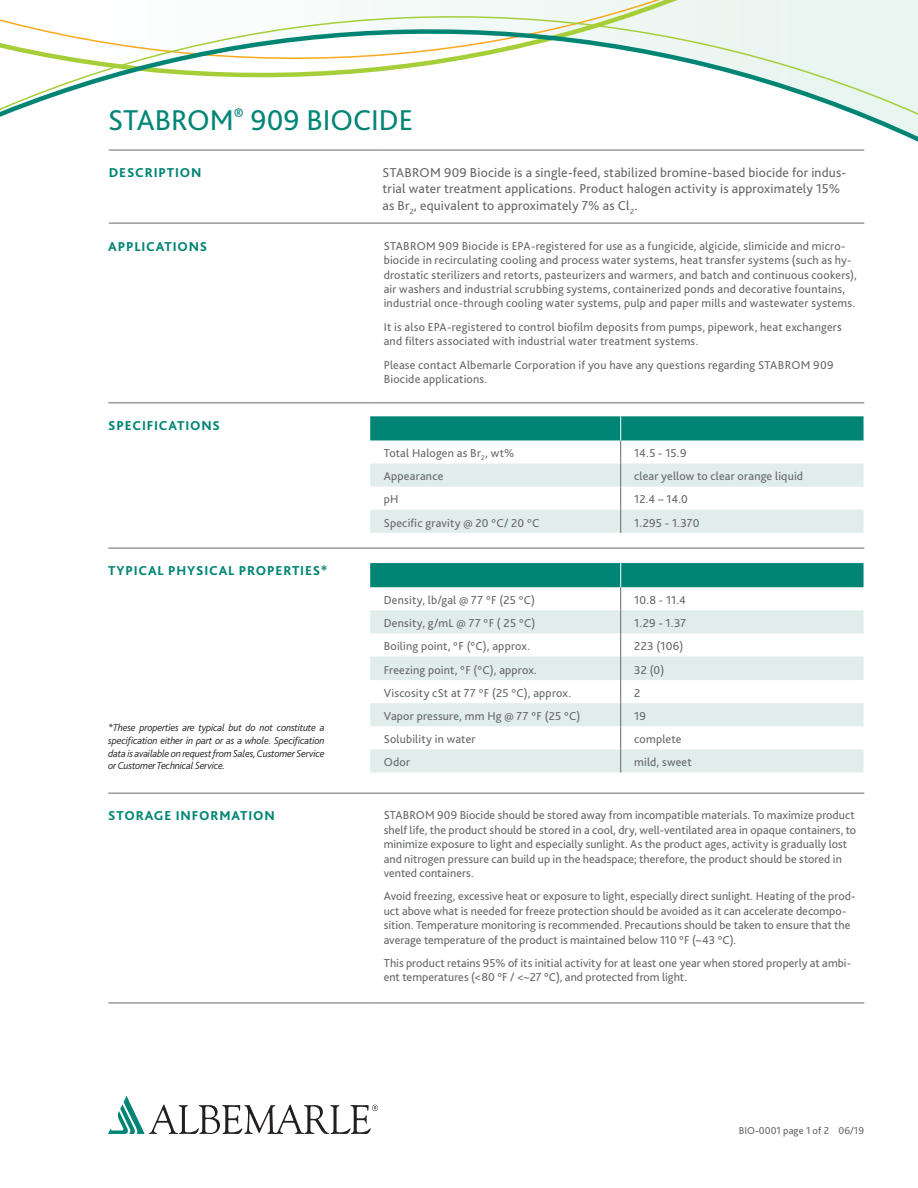
<style>
.page{position:relative;width:918px;height:1188px;background:#fff}
.page>*{position:absolute;margin:0;border:0;box-sizing:border-box;transform-origin:0 0}
.t1{font:30px "Bliss 2";color:#008575}
.Paragraph{font:13.5px/16.2px "Bliss 2";letter-spacing:.015em;color:#656767}
.t2{font:800 13.5px "Bliss 2";letter-spacing:.06em;color:#008575}
.Paragraph-2{font:12px/14.4px "Bliss 2";letter-spacing:.01em;color:#656767}
.t3{font:italic 300 10.5px/12.6px "Bliss";letter-spacing:-.02em;color:#231f20;text-align:justify}
.t4{font:10.5px "Bliss 2";color:#656767}
</style>
<div class="page">
<svg style="left:0;top:0;width:918px;height:151px"></svg>
<hr style="left:108px;top:402px;width:262px;height:1px;background:#656767">
<hr style="left:370px;top:402px;width:494px;height:1px;background:#656767">
<hr style="left:108px;top:548px;width:262px;height:1px;background:#656767">
<hr style="left:370px;top:548px;width:494px;height:1px;background:#656767">
<svg style="left:370px;top:563px;width:494px;height:209px"></svg>
<hr style="left:108px;top:793px;width:262px;height:1px;background:#656767">
<hr style="left:370px;top:793px;width:494px;height:1px;background:#656767">
<hr style="left:108px;top:1003px;width:262px;height:1px;background:#656767">
<hr style="left:370px;top:1003px;width:494px;height:1px;background:#656767">
<svg style="left:370px;top:416px;width:494px;height:117px"></svg>
<hr style="left:109px;top:150px;width:274px;height:1px;background:#656767">
<hr style="left:383px;top:150px;width:481px;height:1px;background:#656767">
<hr style="left:109px;top:223px;width:274px;height:1px;background:#656767">
<hr style="left:383px;top:223px;width:481px;height:1px;background:#656767">
<svg style="left:108px;top:1096px;width:270px;height:38px"></svg>
<h2 class="t1" style="left:108px;top:102px;width:307px">STABROM<sup>®</sup> 909 BIOCIDE</h2>
<h3 class="t2" style="left:109px;top:164px;width:94px">DESCRIPTION</h3>
<p class="Paragraph" style="left:383px;top:164px;width:465px">STABROM 909 Biocide is a single-feed, stabilized bromine-based biocide for indus&shy;trial water treatment applications. Product halogen activity is approximately 15% as Br<sub>2</sub>, equivalent to approximately 7% as Cl<sub>2</sub>.</p>
<h3 class="t2" style="left:108px;top:238px;width:100px">APPLICATIONS</h3>
<p class="Paragraph-2" style="left:384px;top:238px;width:475px">STABROM 909 Biocide is EPA-registered for use as a fungicide, algicide, slimicide and micro&shy;biocide in recirculating cooling and process water systems, heat transfer systems (such as hy&shy;drostatic sterilizers and retorts, pasteurizers and warmers, and batch and continuous cookers), air washers and industrial scrubbing systems, containerized ponds and decorative fountains, industrial once-through cooling water systems, pulp and paper mills and wastewater systems.</p>
<p class="Paragraph-2" style="left:384px;top:319px;width:460px">It is also EPA-registered to control biofilm deposits from pumps, pipework, heat exchangers and filters associated with industrial water treatment systems.</p>
<p class="Paragraph-2" style="left:384px;top:357px;width:451px">Please contact Albemarle Corporation if you have any questions regarding STABROM 909<br>Biocide applications.</p>
<h3 class="t2" style="left:108px;top:417px;width:113px">SPECIFICATIONS</h3>
<h3 class="t2" style="left:108px;top:562px;width:221px">TYPICAL PHYSICAL PROPERTIES*</h3>
<p class="t3" style="left:108px;top:722px;width:218px">*These properties are typical but do not constitute a specification either in part or as a whole. Specification data is available on request from Sales, Customer Service or Customer Technical Service.</p>
<p class="Paragraph-2" style="left:384px;top:446px;width:132px">Total Halogen as Br<sub>2</sub>, wt%</p>
<p class="Paragraph-2" style="left:634px;top:446px;width:54px">14.5 - 15.9</p>
<p class="Paragraph-2" style="left:384px;top:469px;width:61px">Appearance</p>
<p class="Paragraph-2" style="left:634px;top:469px;width:170px">clear yellow to clear orange liquid</p>
<p class="Paragraph-2" style="left:384px;top:492px;width:16px">pH</p>
<p class="Paragraph-2" style="left:634px;top:492px;width:55px">12.4 – 14.0</p>
<p class="Paragraph-2" style="left:384px;top:515px;width:157px">Specific gravity @ 20 °C/ 20 °C</p>
<p class="Paragraph-2" style="left:634px;top:515px;width:67px">1.295 - 1.370</p>
<p class="Paragraph-2" style="left:384px;top:593px;width:153px">Density, lb/gal @ 77 °F (25 °C)</p>
<p class="Paragraph-2" style="left:634px;top:593px;width:53px">10.8 - 11.4</p>
<p class="Paragraph-2" style="left:384px;top:616px;width:153px">Density, g/mL @ 77 °F ( 25 °C)</p>
<p class="Paragraph-2" style="left:634px;top:616px;width:54px">1.29 - 1.37</p>
<p class="Paragraph-2" style="left:384px;top:639px;width:148px">Boiling point, °F (°C), approx.</p>
<p class="Paragraph-2" style="left:634px;top:639px;width:51px">223 (106)</p>
<p class="Paragraph-2" style="left:384px;top:662px;width:155px">Freezing point, °F (°C), approx.</p>
<p class="Paragraph-2" style="left:634px;top:662px;width:32px">32 (0)</p>
<p class="Paragraph-2" style="left:384px;top:685px;width:189px">Viscosity cSt at 77 °F (25 °C), approx.</p>
<p class="Paragraph-2" style="left:634px;top:685px;width:8px">2</p>
<p class="Paragraph-2" style="left:384px;top:709px;width:198px">Vapor pressure, mm Hg @ 77 °F (25 °C)</p>
<p class="Paragraph-2" style="left:634px;top:709px;width:13px">19</p>
<p class="Paragraph-2" style="left:384px;top:732px;width:93px">Solubility in water</p>
<p class="Paragraph-2" style="left:634px;top:732px;width:49px">complete</p>
<p class="Paragraph-2" style="left:384px;top:755px;width:28px">Odor</p>
<p class="Paragraph-2" style="left:634px;top:755px;width:59px">mild, sweet</p>
<h3 class="t2" style="left:108px;top:807px;width:168px">STORAGE INFORMATION</h3>
<p class="Paragraph-2" style="left:384px;top:808px;width:474px">STABROM 909 Biocide should be stored away from incompatible materials. To maximize product shelf life, the product should be stored in a cool, dry, well-ventilated area in opaque containers, to minimize exposure to light and especially sunlight. As the product ages, activity is gradually lost and nitrogen pressure can build up in the headspace; therefore, the product should be stored in vented containers.</p>
<p class="Paragraph-2" style="left:384px;top:889px;width:473px">Avoid freezing, excessive heat or exposure to light, especially direct sunlight. Heating of the prod&shy;uct above what is needed for freeze protection should be avoided as it can accelerate decompo&shy;sition. Temperature monitoring is recommended. Precautions should be taken to ensure that the average temperature of the product is maintained below 110 °F (~43 °C).</p>
<p class="Paragraph-2" style="left:384px;top:956px;width:469px">This product retains 95% of its initial activity for at least one year when stored properly at ambi&shy;ent temperatures (&lt;80 °F / &lt;~27 °C), and protected from light.</p>
<p class="t4" style="left:739px;top:1124px;width:127px">BIO-0001 page 1 of 2 06/19</p>
</div>
